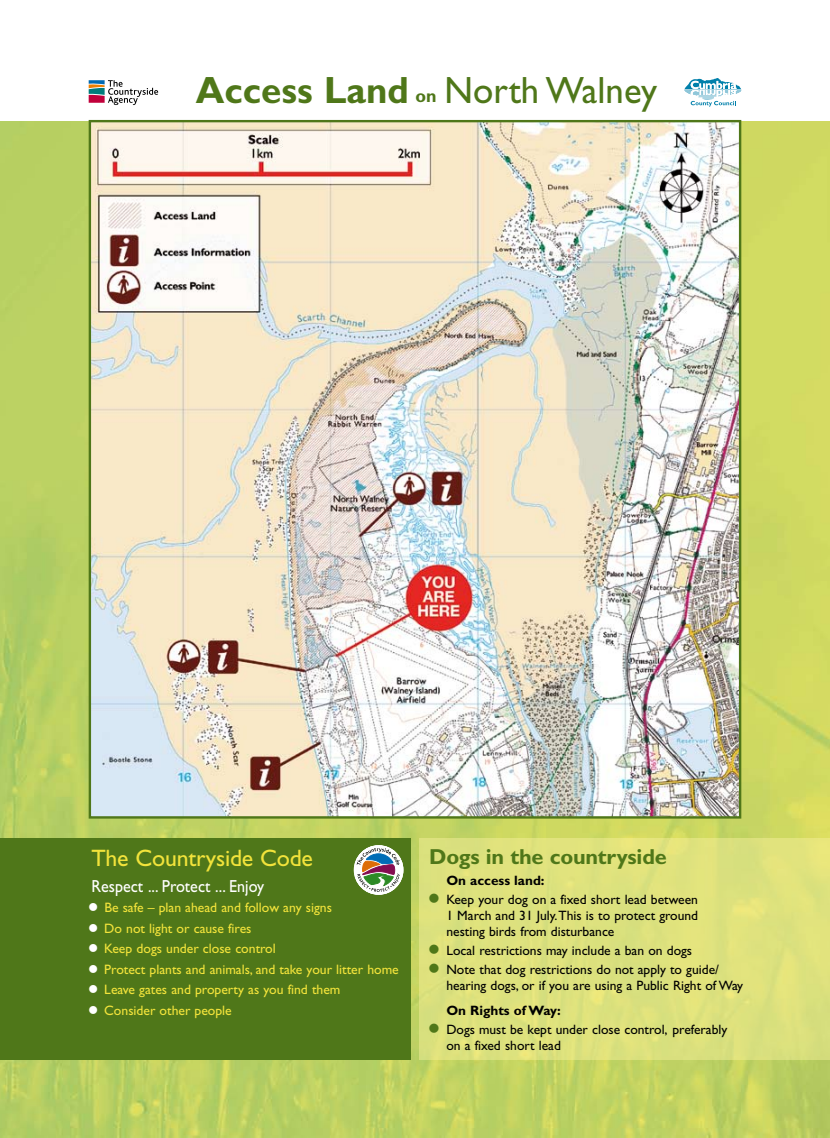
<style>
.page{position:relative;width:830px;height:1138px;background:#fff}
.page>*{position:absolute;margin:0;border:0;box-sizing:border-box;transform-origin:0 0}
.t1{font:38px "Gill Sans";color:#4f7719;scale:.96 1}
.t2{font:23.75px "Gill Sans";letter-spacing:-.01em;color:#f2e33b}
.t3{font:700 21.75px "Gill Sans";letter-spacing:-.01em;color:#4f7719}
.t4{font:17.5px "Gill Sans";color:#fff;scale:.92 1}
.t5{font:13.62px "Gill Sans";color:#f2e33b}
.t6{font:13.5px/16.2px "Gill Sans";color:#000}
.t7{font:700 13.5px "Gill Sans";color:#000}
.s1{font-weight:700}
.s2{font-weight:700;font-size:18.62px}
.s3{color:#4f7719}
.s4{color:#fff}
</style>
<div class="page">
<img style="left:0;top:122px;width:829px;height:1015px">
<svg style="left:89px;top:80px;width:69px;height:25px"></svg>
<svg style="left:684px;top:78px;width:57px;height:29px"></svg>
<img style="left:92px;top:123px;width:646px;height:692px">
<div style="left:419px;top:838px;width:410px;height:221px;background:#dee27d"></div>
<div style="left:0;top:838px;width:410px;height:221px;background:#4f7719"></div>
<div style="left:353px;top:845px;width:50px;height:49px;border:1px solid #fff;border-radius:50%"></div>
<svg style="left:356px;top:847px;width:44px;height:45px;background:#9ea497"></svg>
<h1 class="t1" style="left:196px;top:68px;width:481px"><span class="s1">Access Land</span> <span class="s2">on</span> North Walney</h1>
<h3 class="t3" style="left:429px;top:843px;width:239px">Dogs in the countryside</h3>
<h2 class="t2" style="left:91px;top:844px;width:223px">The Countryside Code</h2>
<p class="t4" style="left:91px;top:875px;width:189px">Respect ... Protect ... Enjoy</p>
<p class="t7" style="left:446px;top:872px;width:100px">On access land:</p>
<p class="t6" style="left:446px;top:890px;width:253px;text-align:justify;text-indent:-18px"><span class="s3">●</span> Keep your dog on a fixed short lead between 1 March and 31 July.This is to protect ground nesting birds from disturbance</p>
<p class="t6" style="left:428px;top:942px;width:265px"><span class="s3">●</span> Local restrictions may include a ban on dogs</p>
<p class="t6" style="left:446px;top:961px;width:298px;text-indent:-18px"><span class="s3">●</span> Note that dog restrictions do not apply to guide/ hearing dogs, or if you are using a Public Right of Way</p>
<p class="t7" style="left:446px;top:1002px;width:116px">On Rights of Way:</p>
<p class="t6" style="left:446px;top:1020px;width:282px;text-indent:-18px"><span class="s3">●</span> Dogs must be kept under close control, preferably on a fixed short lead</p>
<p class="t5" style="left:88px;top:899px;width:245px"><span class="s4">●</span> Be safe – plan ahead and follow any signs</p>
<p class="t5" style="left:88px;top:920px;width:165px"><span class="s4">●</span> Do not light or cause fires</p>
<p class="t5" style="left:88px;top:940px;width:189px"><span class="s4">●</span> Keep dogs under close control</p>
<p class="t5" style="left:88px;top:961px;width:312px"><span class="s4">●</span> Protect plants and animals, and take your litter home</p>
<p class="t5" style="left:88px;top:981px;width:253px"><span class="s4">●</span> Leave gates and property as you find them</p>
<p class="t5" style="left:88px;top:1002px;width:145px"><span class="s4">●</span> Consider other people</p>
</div>
